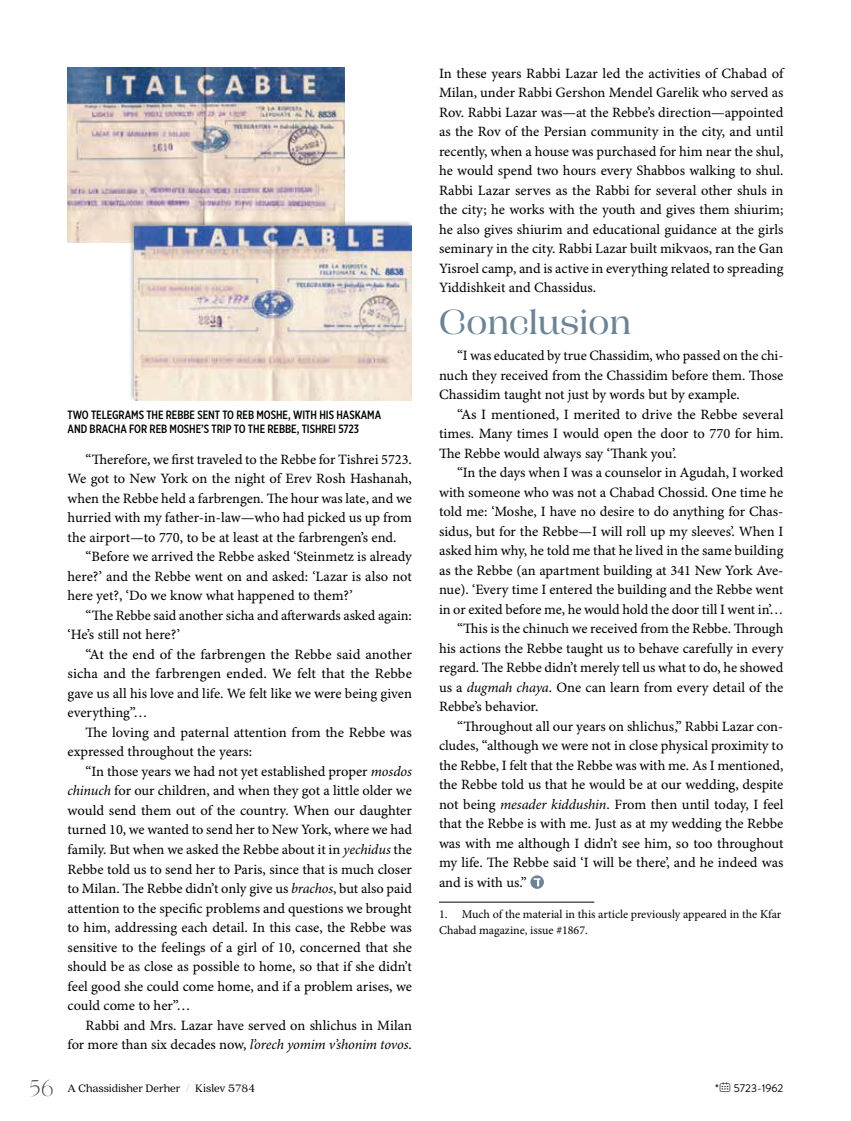
<style>
.page{position:relative;width:851px;height:1121px;background:#fff}
.page>*{position:absolute;margin:0;border:0;box-sizing:border-box;transform-origin:0 0}
.t1{font:34.5px "Campaign Serif";letter-spacing:-.01em;color:#6b8496}
.t2{font:14.25px/19.5px "Minion Pro Capt";letter-spacing:-.005em;color:#000;text-align:justify}
.t3{font:500 12px/14.4px "Gotham X Narrow";color:#000}
.t4{font:12px/15.8px "Minion Pro";color:#000}
.t5{font:12px "Quincy CF";color:#000}
.t6{font:11.25px "Brandon Grotesque";color:#000}
.s1{font-family:"Minion Pro";font-style:italic}
.s2{font-family:"Silk Serif";font-weight:200;font-size:22.5px;color:#414042}
.s3{font-family:"Silk Serif";font-weight:300;color:#414042}
.s4{font-family:"Panton Icons C";font-weight:700}
</style>
<div class="page">
<hr style="left:439px;top:901px;width:155px;height:1px;background:#000">
<svg style="left:530px;top:875px;width:14px;height:13px"></svg>
<img style="left:68px;top:68px;width:277px;height:174px">
<div style="left:129px;top:219px;width:284px;height:182px;background:#000;opacity:.25"></div>
<img style="left:135px;top:225px;width:277px;height:175px">
<p class="t3" style="left:68px;top:407px;width:315px">TWO TELEGRAMS THE REBBE SENT TO REB MOSHE, WITH HIS HASKAMA<br>AND BRACHA FOR REB MOSHE’S TRIP TO THE REBBE, TISHREI 5723</p>
<p class="t2" style="left:68px;top:450px;width:346px;text-indent:18px">“Therefore, we first traveled to the Rebbe for Tishrei 5723.<br>We got to New York on the night of Erev Rosh Hashanah, when the Rebbe held a farbrengen. The hour was late, and we hurried with my father-in-law—who had picked us up from the airport—to 770, to be at least at the farbrengen’s end.</p>
<p class="t2" style="left:68px;top:547px;width:346px;text-indent:18px">“Before we arrived the Rebbe asked ‘Steinmetz is already here?’ and the Rebbe went on and asked: ‘Lazar is also not here yet?, ‘Do we know what happened to them?’</p>
<p class="t2" style="left:68px;top:606px;width:346px;text-indent:18px">“The Rebbe said another sicha and afterwards asked again: ‘He’s still not here?’</p>
<p class="t2" style="left:67px;top:645px;width:346px;text-indent:18px">“At the end of the farbrengen the Rebbe said another sicha and the farbrengen ended. We felt that the Rebbe gave us all his love and life. We felt like we were being given everything”…</p>
<p class="t2" style="left:68px;top:723px;width:346px;text-indent:18px">The loving and paternal attention from the Rebbe was expressed throughout the years:</p>
<p class="t2" style="left:68px;top:762px;width:346px;text-indent:18px">“In those years we had not yet established proper <span class="s1">mosdos chinuch</span> for our children, and when they got a little older we would send them out of the country. When our daughter turned 10, we wanted to send her to New York, where we had family. But when we asked the Rebbe about it in <span class="s1">yechidus</span> the Rebbe told us to send her to Paris, since that is much closer to Milan. The Rebbe didn’t only give us <span class="s1">brachos</span>, but also paid attention to the specific problems and questions we brought to him, addressing each detail. In this case, the Rebbe was sensitive to the feelings of a girl of 10, concerned that she should be as close as possible to home, so that if she didn’t feel good she could come home, and if a problem arises, we could come to her”…</p>
<p class="t2" style="left:68px;top:1015px;width:346px;text-align:right">Rabbi and Mrs. Lazar have served on shlichus in Milan for more than six decades now, <span class="s1">l’orech yomim v’shonim tovos</span>.</p>
<p class="t2" style="left:439px;top:64px;width:346px">In these years Rabbi Lazar led the activities of Chabad of Milan, under Rabbi Gershon Mendel Garelik who served as Rov. Rabbi Lazar was—at the Rebbe’s direction—appointed as the Rov of the Persian community in the city, and until recently, when a house was purchased for him near the shul, he would spend two hours every Shabbos walking to shul.<br>Rabbi Lazar serves as the Rabbi for several other shuls in the city; he works with the youth and gives them shiurim; he also gives shiurim and educational guidance at the girls seminary in the city. Rabbi Lazar built mikvaos, ran the Gan Yisroel camp, and is active in everything related to spreading Yiddishkeit and Chassidus.</p>
<h1 class="t1" style="left:439px;top:298px;width:194px">Conclusion</h1>
<p class="t2" style="left:439px;top:346px;width:346px;text-indent:18px">“I was educated by true Chassidim, who passed on the chi&shy;nuch they received from the Chassidim before them. Those Chassidim taught not just by words but by example.</p>
<p class="t2" style="left:439px;top:405px;width:346px;text-indent:18px">“As I mentioned, I merited to drive the Rebbe several times. Many times I would open the door to 770 for him.<br>The Rebbe would always say ‘Thank you’.</p>
<p class="t2" style="left:457px;top:463px;width:328px">“In the days when I was a counselor in Agudah, I worked</p>
<p class="t2" style="left:439px;top:483px;width:346px">with someone who was not a Chabad Chossid. One time he</p>
<p class="t2" style="left:439px;top:502px;width:346px">told me: ‘Moshe, I have no desire to do anything for Chas-</p>
<p class="t2" style="left:439px;top:522px;width:346px">sidus, but for the Rebbe—I will roll up my sleeves’. When I</p>
<p class="t2" style="left:439px;top:541px;width:346px">asked him why, he told me that he lived in the same building</p>
<p class="t2" style="left:439px;top:561px;width:346px">as the Rebbe (an apartment building at 341 New York Ave-</p>
<p class="t2" style="left:439px;top:580px;width:346px">nue). ‘Every time I entered the building and the Rebbe went</p>
<p class="t2" style="left:439px;top:600px;width:346px">in or exited before me, he would hold the door till I went in’…</p>
<p class="t2" style="left:457px;top:619px;width:328px">“This is the chinuch we received from the Rebbe. Through</p>
<p class="t2" style="left:439px;top:639px;width:346px">his actions the Rebbe taught us to behave carefully in every</p>
<p class="t2" style="left:439px;top:658px;width:346px">regard. The Rebbe didn’t merely tell us what to do, he showed</p>
<p class="t2" style="left:439px;top:678px;width:346px">us a <span class="s1">dugmah chaya</span>. One can learn from every detail of the</p>
<p class="t2" style="left:439px;top:697px;width:101px">Rebbe’s behavior.</p>
<p class="t2" style="left:457px;top:717px;width:328px">“Throughout all our years on shlichus,” Rabbi Lazar con-</p>
<p class="t2" style="left:439px;top:736px;width:346px">cludes, “although we were not in close physical proximity to</p>
<p class="t2" style="left:439px;top:756px;width:346px">the Rebbe, I felt that the Rebbe was with me. As I mentioned,</p>
<p class="t2" style="left:439px;top:775px;width:346px">the Rebbe told us that he would be at our wedding, despite</p>
<p class="t2" style="left:439px;top:795px;width:346px">not being <span class="s1">mesader kiddushin</span>. From then until today, I feel</p>
<p class="t2" style="left:439px;top:814px;width:346px">that the Rebbe is with me. Just as at my wedding the Rebbe</p>
<p class="t2" style="left:439px;top:834px;width:346px">was with me although I didn’t see him, so too throughout</p>
<p class="t2" style="left:439px;top:853px;width:346px">my life. The Rebbe said ‘I will be there’, and he indeed was</p>
<p class="t2" style="left:439px;top:873px;width:89px">and is with us.”</p>
<p class="t4" style="left:439px;top:906px;width:344px">1. Much of the material in this article previously appeared in the Kfar<br>Chabad magazine, issue #1867.</p>
<p class="t5" style="left:29px;top:1081px;width:227px"><span class="s2">56</span> A Chassidisher Derher <span class="s3">/</span> Kislev 5784</p>
<p class="t6" style="left:715px;top:1079px;width:70px">*<span class="s4">z</span> 5723-1962</p>
</div>
